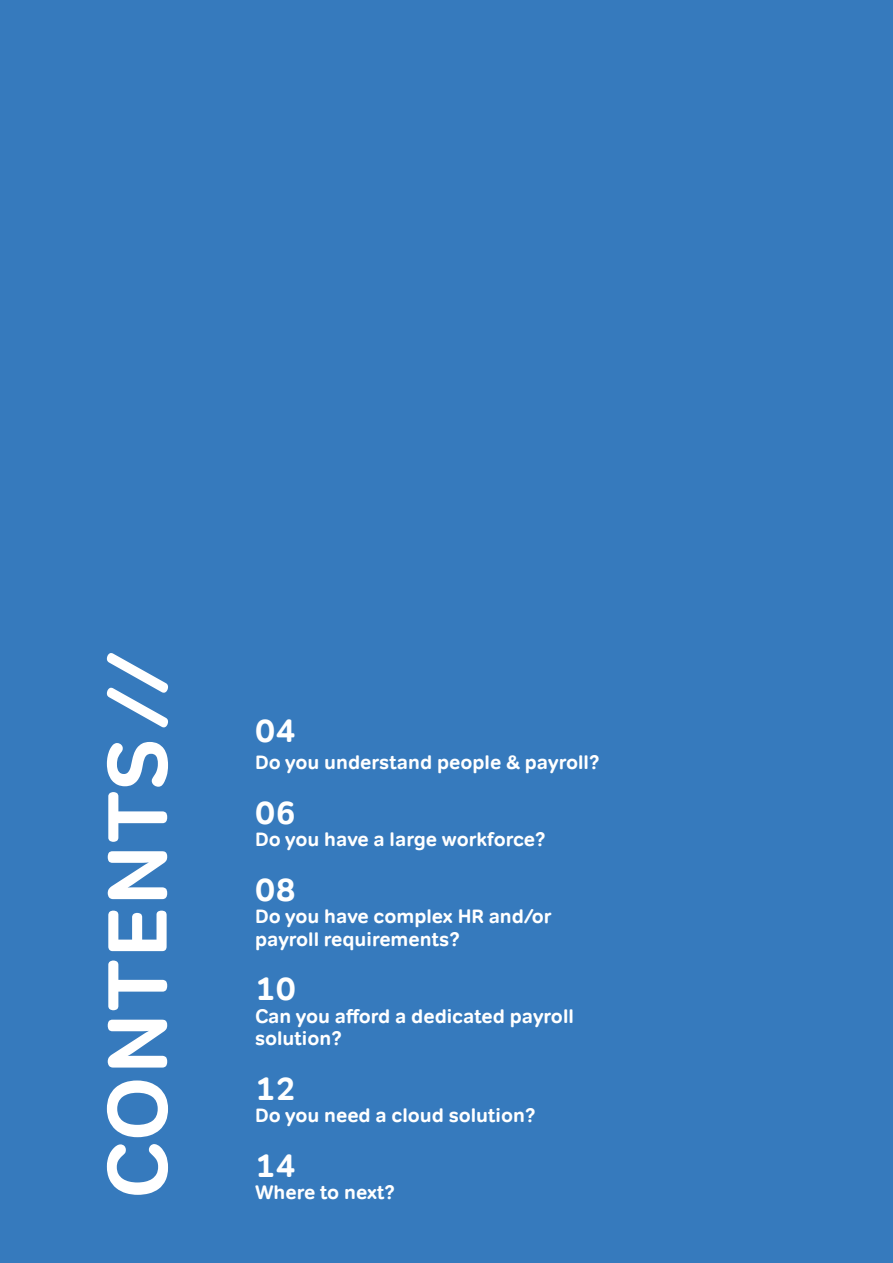
<style>
.page{position:relative;width:893px;height:1263px;background:#367abd}
.page>*{position:absolute;margin:0;border:0;box-sizing:border-box;transform-origin:0 0}
.t1{font:700 84px "Tondo";letter-spacing:.025em;color:#fff}
.t2{font:700 33px "Tondo";letter-spacing:.025em;color:#fff}
.t3{font:700 19.5px/22.5px "Tondo";color:#fff}
</style>
<div class="page">
<h1 class="t1" style="left:104px;top:1199px;width:548px;rotate:-90deg">CONTENTS//</h1>
<h2 class="t2" style="left:255px;top:718px;width:43px">04</h2>
<p class="t3" style="left:255px;top:753px;width:346px">Do you understand people &amp; payroll?</p>
<h2 class="t2" style="left:255px;top:799px;width:43px">06</h2>
<p class="t3" style="left:255px;top:830px;width:292px">Do you have a large workforce?</p>
<h2 class="t2" style="left:255px;top:876px;width:43px">08</h2>
<p class="t3" style="left:255px;top:907px;width:298px">Do you have complex HR and/or payroll requirements?</p>
<h2 class="t2" style="left:255px;top:975px;width:43px">10</h2>
<p class="t3" style="left:255px;top:1005px;width:320px">Can you afford a dedicated payroll solution?</p>
<h2 class="t2" style="left:255px;top:1075px;width:43px">12</h2>
<p class="t3" style="left:255px;top:1106px;width:282px">Do you need a cloud solution?</p>
<h2 class="t2" style="left:255px;top:1152px;width:43px">14</h2>
<p class="t3" style="left:255px;top:1183px;width:141px">Where to next?</p>
</div>
